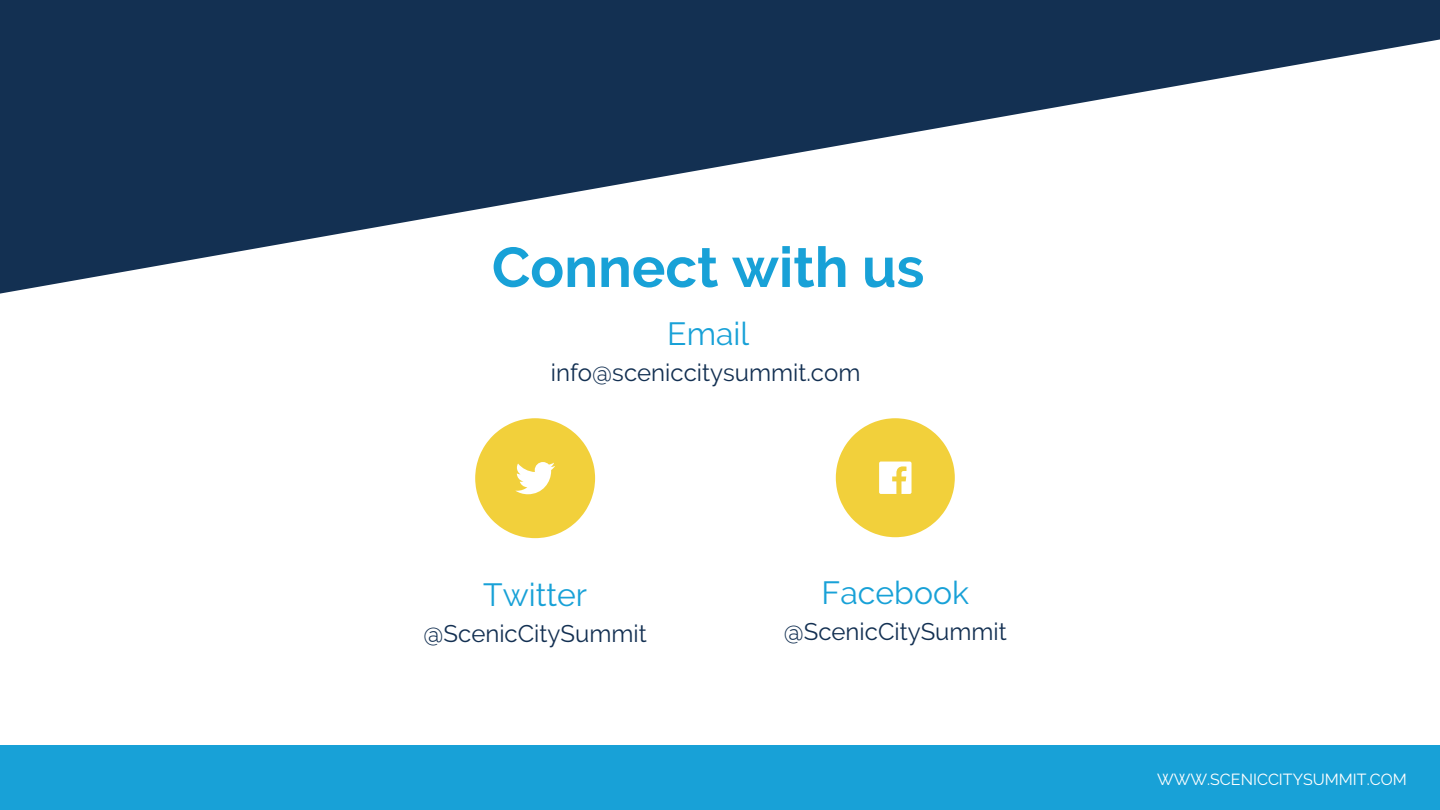
<style>
.page{position:relative;width:1440px;height:810px;background:#fff}
.page>*{position:absolute;margin:0;border:0;box-sizing:border-box;transform-origin:0 0}
.t1{font:700 56px "Raleway";color:#18a1d7}
.t2{font:32px "Raleway";color:#18a1d7}
.t3{font:24px "Raleway";color:#133052}
.t4{font:16px "Raleway";color:#fff}
</style>
<div class="page">
<div style="left:0;top:745px;width:1440px;height:65px;background:#18a1d7"></div>
<svg style="left:0;top:0;width:1440px;height:294px;fill:#133052"></svg>
<div style="left:1320px;top:171px;width:90px;height:16px;background:#fff"></div>
<svg style="left:475px;top:418px;width:120px;height:120px"></svg>
<svg style="left:836px;top:418px;width:119px;height:119px"></svg>
<h1 class="t1" style="left:492px;top:234px;width:434px">Connect with us</h1>
<h2 class="t2" style="left:667px;top:315px;width:84px">Email</h2>
<p class="t3" style="left:551px;top:358px;width:311px">info@sceniccitysummit.com</p>
<h2 class="t2" style="left:483px;top:576px;width:105px">Twitter</h2>
<p class="t3" style="left:424px;top:620px;width:225px">@ScenicCitySummit</p>
<h2 class="t2" style="left:822px;top:574px;width:149px">Facebook</h2>
<p class="t3" style="left:784px;top:617px;width:225px">@ScenicCitySummit</p>
<p class="t4" style="left:1157px;top:770px;width:251px">WWW.SCENICCITYSUMMIT.COM</p>
</div>
